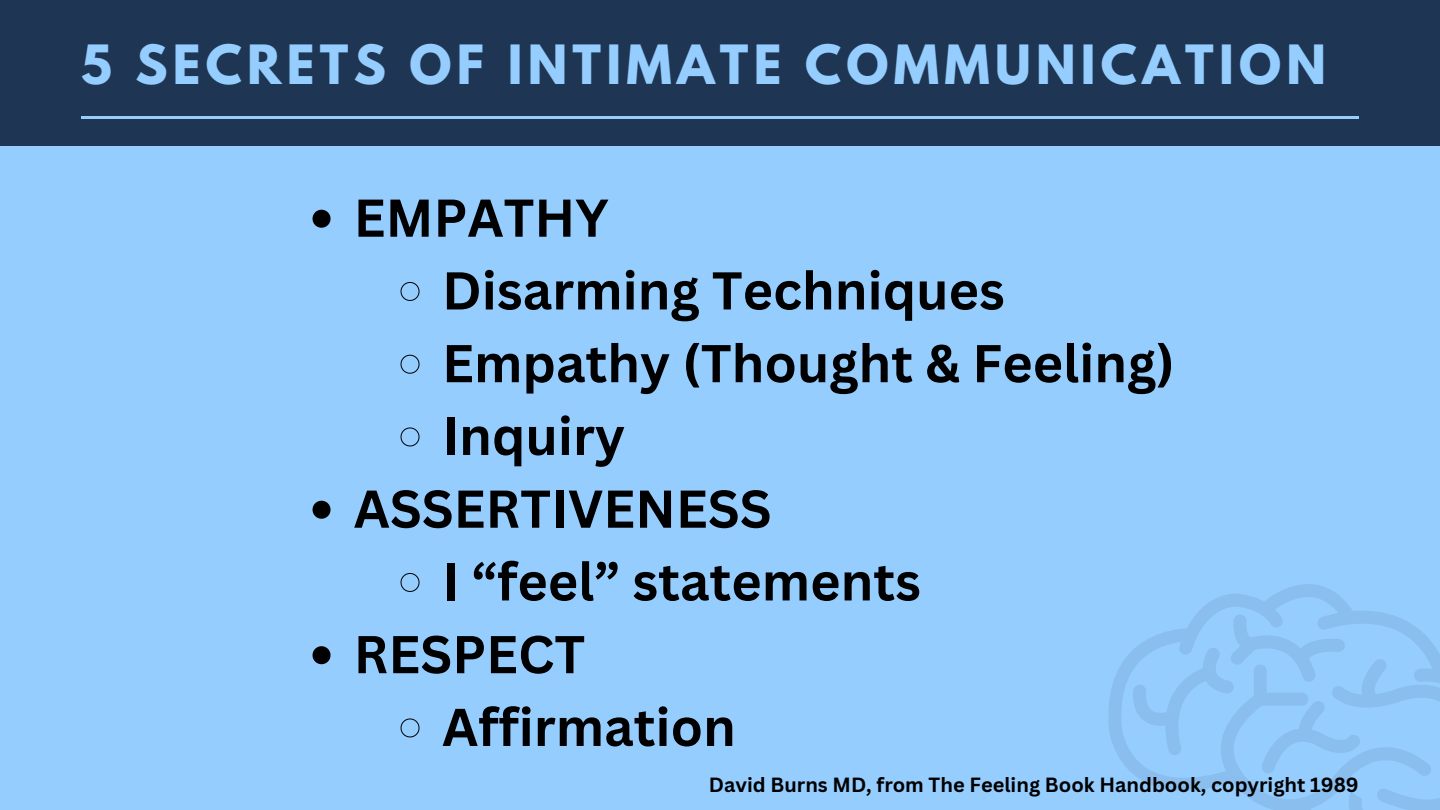
<style>
.page{position:relative;width:1440px;height:810px;background:#95cdff}
.page>*{position:absolute;margin:0;border:0;box-sizing:border-box;transform-origin:0 0}
.t1{font:700 52px "Canva Sans";color:#000}
.t2{font:700 47.9px "League Spartan";letter-spacing:.11em;color:#95cdff}
.t3{font:700 20px "Canva Sans";color:#000}
</style>
<div class="page">
<div style="left:0;top:0;width:1440px;height:146px;background:#1e3653"></div>
<svg style="left:1109px;top:584px;width:331px;height:226px"></svg>
<hr style="left:81px;top:116px;width:1278px;height:3px;background:#95cdff">
<svg style="left:313px;top:210px;width:18px;height:18px"></svg>
<svg style="left:400px;top:282px;width:20px;height:19px"></svg>
<svg style="left:400px;top:354px;width:20px;height:20px"></svg>
<svg style="left:400px;top:427px;width:20px;height:20px"></svg>
<svg style="left:313px;top:501px;width:18px;height:18px"></svg>
<svg style="left:400px;top:573px;width:20px;height:19px"></svg>
<svg style="left:313px;top:646px;width:18px;height:18px"></svg>
<svg style="left:400px;top:718px;width:20px;height:20px"></svg>
<h1 class="t2" style="left:81px;top:41px;width:1246px">5 SECRETS OF INTIMATE COMMUNICATION</h1>
<p class="t1" style="left:354px;top:181px;width:256px">EMPATHY</p>
<p class="t1" style="left:442px;top:254px;width:564px">Disarming Techniques</p>
<p class="t1" style="left:442px;top:327px;width:734px">Empathy (Thought &amp; Feeling)</p>
<p class="t1" style="left:442px;top:399px;width:184px">Inquiry</p>
<p class="t1" style="left:354px;top:472px;width:419px">ASSERTIVENESS</p>
<p class="t1" style="left:442px;top:545px;width:480px">I “feel” statements</p>
<p class="t1" style="left:354px;top:618px;width:233px">RESPECT</p>
<p class="t1" style="left:442px;top:690px;width:295px">Affirmation</p>
<p class="t3" style="left:709px;top:771px;width:651px">David Burns MD, from The Feeling Book Handbook, copyright 1989</p>
</div>
